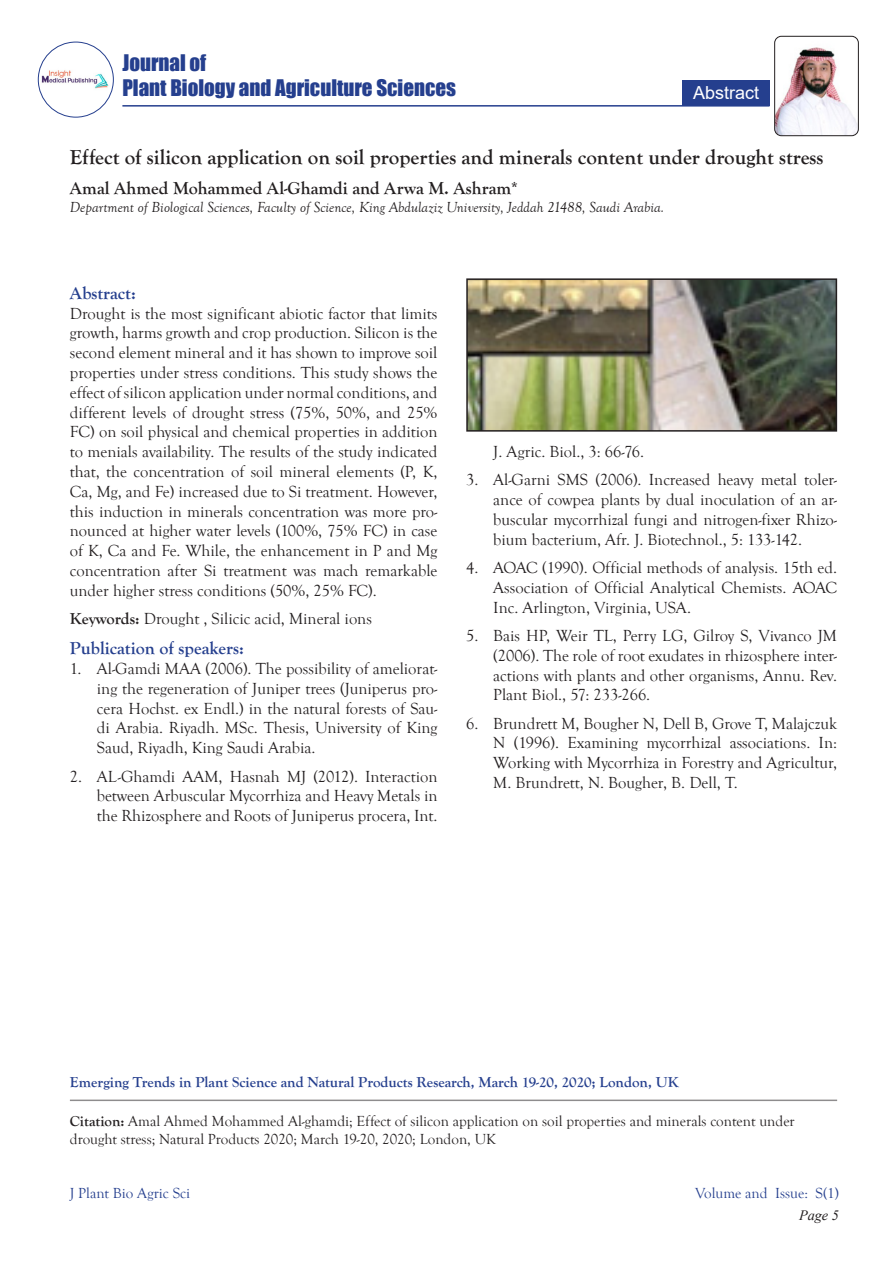
<style>
.page{position:relative;width:893px;height:1263px;background:#fff}
.page>*{position:absolute;margin:0;border:0;box-sizing:border-box;transform-origin:0 0}
.t1{font:700 21px "Goudy Old Style T";color:#231f20}
.t2{font:21px/25.2px "Impact";color:#253f8e}
.t3{font:700 18px "Goudy Old Style T";color:#231f20}
.t4{font:700 18px "Goudy Old Style T";color:#253f8e}
.t5{font:18px "Arial";color:#fff}
.t6{font:16.5px/19.8px "Goudy Old Style T";color:#231f20;text-align:justify}
.t7{font:15px/18px "Goudy Old Style T";color:#231f20}
.t8{font:italic 15px "Goudy Old Style T";color:#231f20}
.t9{font:700 15px "Goudy Old Style T";color:#253f8e}
.t10{font:15px "Goudy Old Style T";color:#253f8e}
.t11{font:italic 14.25px "Times New Roman";color:#231f20}
.s1{font-weight:700}
</style>
<div class="page">
<img style="left:38px;top:67px;width:75px;height:25px">
<div style="left:38px;top:42px;width:76px;height:76px;border:1px solid #253f8e;border-radius:50%"></div>
<div style="left:682px;top:80px;width:88px;height:25px;background:#253f8e"></div>
<hr style="left:122px;top:105px;width:647px;height:2px;background:#253f8e">
<img style="left:775px;top:36px;width:83px;height:100px">
<div style="left:774px;top:36px;width:85px;height:100px;border:1px solid #231f20;border-radius:7px"></div>
<hr style="left:70px;top:1099px;width:767px;height:2px;background:#231f20">
<img style="left:469px;top:281px;width:365px;height:148px">
<div style="left:466px;top:278px;width:371px;height:154px;border:2px solid #231f20"></div>
<p class="t2" style="left:122px;top:49px;width:335px">Journal of<br>Plant Biology and Agriculture Sciences</p>
<p class="t5" style="left:693px;top:80px;width:68px">Abstract</p>
<p class="t1" style="left:70px;top:146px;width:755px">Effect of silicon application on soil properties and minerals content under drought stress</p>
<p class="t3" style="left:70px;top:178px;width:450px">Amal Ahmed Mohammed Al-Ghamdi and Arwa M. Ashram*</p>
<p class="t8" style="left:70px;top:199px;width:596px">Department of Biological Sciences, Faculty of Science, King Abdulaziz University, Jeddah 21488, Saudi Arabia.</p>
<p class="t4" style="left:70px;top:283px;width:68px">Abstract:</p>
<p class="t6" style="left:70px;top:304px;width:369px">Drought is the most significant abiotic factor that limits growth, harms growth and crop production. Silicon is the second element mineral and it has shown to improve soil properties under stress conditions. This study shows the effect of silicon application under normal conditions, and different levels of drought stress (75%, 50%, and 25% FC) on soil physical and chemical properties in addition to menials availability. The results of the study indicated that, the concentration of soil mineral elements (P, K, Ca, Mg, and Fe) increased due to Si treatment. However, this induction in minerals concentration was more pro&shy;nounced at higher water levels (100%, 75% FC) in case of K, Ca and Fe. While, the enhancement in P and Mg concentration after Si treatment was mach remarkable under higher stress conditions (50%, 25% FC).</p>
<p class="t6" style="left:70px;top:609px;width:304px"><span class="s1">Keywords:</span> Drought , Silicic acid, Mineral ions</p>
<p class="t4" style="left:70px;top:638px;width:176px">Publication of speakers:</p>
<p class="t6" style="left:97px;top:659px;width:342px;text-indent:-27px">1. Al-Gamdi MAA (2006). The possibility of ameliorat&shy;ing the regeneration of Juniper trees (Juniperus pro&shy;cera Hochst. ex Endl.) in the natural forests of Sau&shy;di Arabia. Riyadh. MSc. Thesis, University of King Saud, Riyadh, King Saudi Arabia.</p>
<p class="t6" style="left:97px;top:767px;width:342px;text-indent:-27px">2. AL-Ghamdi AAM, Hasnah MJ (2012). Interaction between Arbuscular Mycorrhiza and Heavy Metals in the Rhizosphere and Roots of Juniperus procera, Int.</p>
<p class="t6" style="left:493px;top:442px;width:152px">J. Agric. Biol., 3: 66-76.</p>
<p class="t6" style="left:493px;top:470px;width:345px;text-indent:-27px">3. Al-Garni SMS (2006). Increased heavy metal toler&shy;ance of cowpea plants by dual inoculation of an ar&shy;buscular mycorrhizal fungi and nitrogen-fixer Rhizo&shy;bium bacterium, Afr. J. Biotechnol., 5: 133-142.</p>
<p class="t6" style="left:493px;top:558px;width:345px;text-indent:-27px">4. AOAC (1990). Official methods of analysis. 15th ed.<br>Association of Official Analytical Chemists. AOAC Inc. Arlington, Virginia, USA.</p>
<p class="t6" style="left:493px;top:626px;width:345px;text-indent:-27px">5. Bais HP, Weir TL, Perry LG, Gilroy S, Vivanco JM (2006). The role of root exudates in rhizosphere inter&shy;actions with plants and other organisms, Annu. Rev.<br>Plant Biol., 57: 233-266.</p>
<p class="t6" style="left:493px;top:714px;width:345px;text-indent:-27px">6. Brundrett M, Bougher N, Dell B, Grove T, Malajczuk N (1996). Examining mycorrhizal associations. In:<br>Working with Mycorrhiza in Forestry and Agricultur, M. Brundrett, N. Bougher, B. Dell, T.</p>
<p class="t9" style="left:70px;top:1074px;width:610px">Emerging Trends in Plant Science and Natural Products Research, March 19-20, 2020; London, UK</p>
<p class="t7" style="left:70px;top:1112px;width:726px"><span class="s1">Citation:</span> Amal Ahmed Mohammed Al-ghamdi; Effect of silicon application on soil properties and minerals content under drought stress; Natural Products 2020; March 19-20, 2020; London, UK</p>
<p class="t10" style="left:70px;top:1185px;width:122px">J Plant Bio Agric Sci</p>
<p class="t10" style="left:695px;top:1185px;width:145px">Volume and Issue: S(1)</p>
<p class="t11" style="left:799px;top:1206px;width:41px">Page 5</p>
</div>
